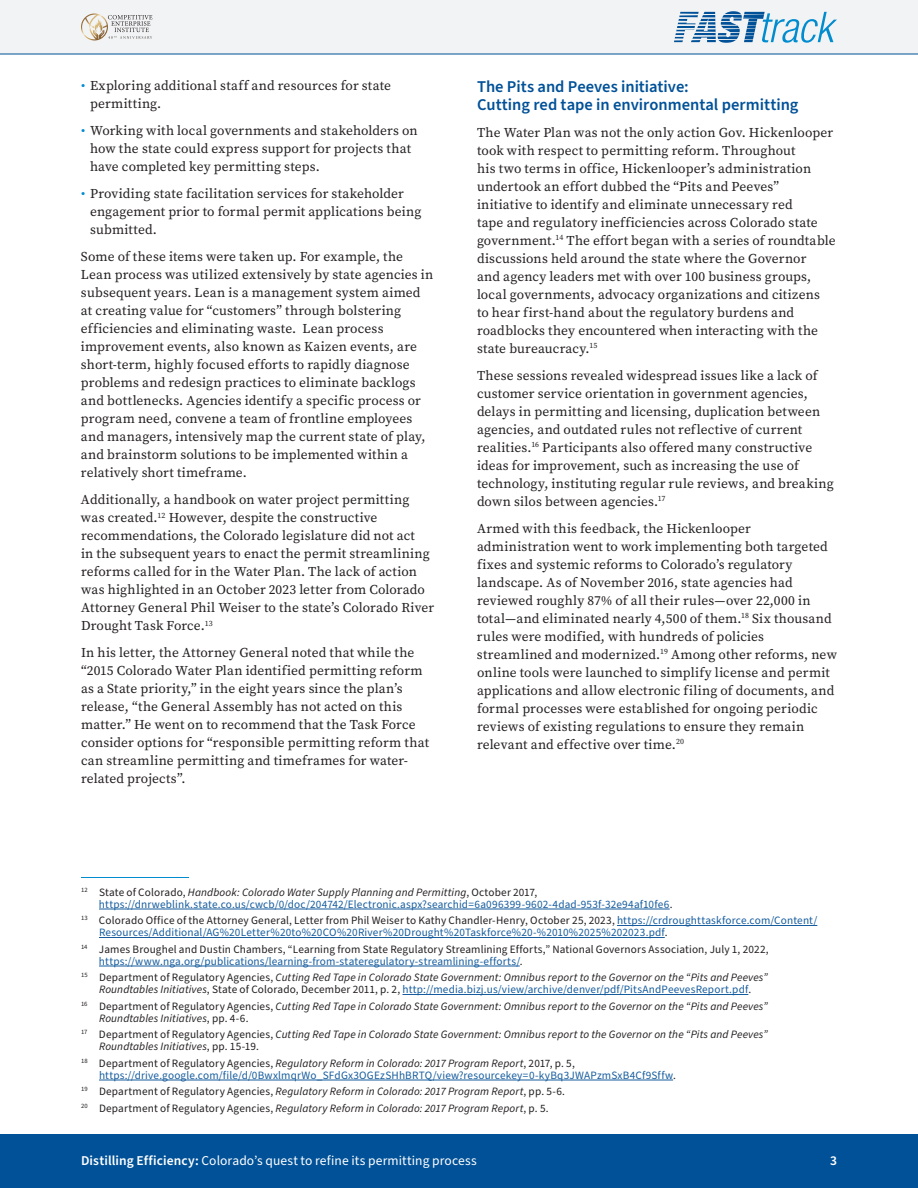
<style>
.page{position:relative;width:918px;height:1188px;background:#fff}
.page>*{position:absolute;margin:0;border:0;box-sizing:border-box;transform-origin:0 0}
.t1{font:600 16.5px/18px "Source Sans Pro";color:#015198}
.t2{font:13.5px/18px "Source Serif Pro";letter-spacing:.01em;color:#231f20}
.t3{font:13.5px "Source Sans Pro";letter-spacing:.01em;color:#fff}
.t4{font:600 13.5px "Source Sans Pro";color:#fff}
.Footnote_Text{font:italic 11.25px/12px "Source Sans Pro";letter-spacing:.01em;color:#231f20}
.Footnote_Text-2{font:11.25px/12px "Source Sans Pro";letter-spacing:.015em;color:#175d9e}
.Footnote_Text-3{font:11.25px/12px "Source Sans Pro";letter-spacing:.015em;color:#231f20}
.s1{color:#008ccf}
.s2{color:#231f20}
.s3{font-style:italic;color:#231f20}
.s4{color:#175d9e}
.s5{font-style:normal}
.s6{font-style:normal;color:#175d9e}
.s7{font-weight:600}
</style>
<div class="page">
<hr style="left:81px;top:877px;width:108px;height:1px;background:#008ccf">
<hr style="left:99px;top:909px;width:571px;height:1px;background:#175d9e">
<hr style="left:617px;top:925px;width:200px;height:1px;background:#175d9e">
<hr style="left:99px;top:937px;width:566px;height:1px;background:#175d9e">
<hr style="left:99px;top:966px;width:421px;height:1px;background:#175d9e">
<hr style="left:402px;top:994px;width:346px;height:1px;background:#175d9e">
<hr style="left:99px;top:1080px;width:574px;height:1px;background:#175d9e">
<div style="left:0;top:0;width:918px;height:54px;background:#f2f3f4"></div>
<div style="left:0;top:1134px;width:918px;height:54px;background:#015198"></div>
<svg style="left:81px;top:14px;width:72px;height:26px"></svg>
<svg style="left:674px;top:11px;width:163px;height:32px"></svg>
<p class="t2" style="left:90px;top:77px;width:303px;text-indent:-9px"><span class="s1">•</span> Exploring additional staff and resources for state permitting.</p>
<p class="t2" style="left:90px;top:122px;width:329px;text-indent:-9px"><span class="s1">•</span> Working with local governments and stakeholders on how the state could express support for projects that have completed key permitting steps.</p>
<p class="t2" style="left:90px;top:185px;width:333px;text-indent:-9px"><span class="s1">•</span> Providing state facilitation services for stakeholder engagement prior to formal permit applications being submitted.</p>
<p class="t2" style="left:81px;top:248px;width:354px">Some of these items were taken up. For example, the Lean process was utilized extensively by state agencies in subsequent years. Lean is a management system aimed at creating value for “customers” through bolstering efficiencies and eliminating waste. Lean process improvement events, also known as Kaizen events, are short-term, highly focused efforts to rapidly diagnose problems and redesign practices to eliminate backlogs and bottlenecks. Agencies identify a specific process or program need, convene a team of frontline employees and managers, intensively map the current state of play, and brainstorm solutions to be implemented within a relatively short timeframe.</p>
<p class="t2" style="left:81px;top:490px;width:355px">Additionally, a handbook on water project permitting was created.<sup>12</sup> However, despite the constructive recommendations, the Colorado legislature did not act<br>in the subsequent years to enact the permit streamlining reforms called for in the Water Plan. The lack of action was highlighted in an October 2023 letter from Colorado Attorney General Phil Weiser to the state’s Colorado River Drought Task Force.<sup>13</sup></p>
<p class="t2" style="left:81px;top:644px;width:350px">In his letter, the Attorney General noted that while the “2015 Colorado Water Plan identified permitting reform as a State priority,” in the eight years since the plan’s release, “the General Assembly has not acted on this matter.” He went on to recommend that the Task Force consider options for “responsible permitting reform that can streamline permitting and timeframes for water&shy;related projects”.</p>
<h1 class="t1" style="left:477px;top:78px;width:323px">The Pits and Peeves initiative:<br>Cutting red tape in environmental permitting</h1>
<p class="t2" style="left:477px;top:123px;width:360px">The Water Plan was not the only action Gov. Hickenlooper took with respect to permitting reform. Throughout<br>his two terms in office, Hickenlooper’s administration undertook an effort dubbed the “Pits and Peeves” initiative to identify and eliminate unnecessary red<br>tape and regulatory inefficiencies across Colorado state government.<sup>14</sup> The effort began with a series of roundtable discussions held around the state where the Governor<br>and agency leaders met with over 100 business groups, local governments, advocacy organizations and citizens<br>to hear first-hand about the regulatory burdens and roadblocks they encountered when interacting with the state bureaucracy.<sup>15</sup></p>
<p class="t2" style="left:477px;top:366px;width:358px">These sessions revealed widespread issues like a lack of customer service orientation in government agencies, delays in permitting and licensing, duplication between agencies, and outdated rules not reflective of current realities.<sup>16</sup> Participants also offered many constructive ideas for improvement, such as increasing the use of technology, instituting regular rule reviews, and breaking down silos between agencies.<sup>17</sup></p>
<p class="t2" style="left:477px;top:519px;width:362px">Armed with this feedback, the Hickenlooper administration went to work implementing both targeted fixes and systemic reforms to Colorado’s regulatory landscape. As of November 2016, state agencies had reviewed roughly 87% of all their rules—over 22,000 in total—and eliminated nearly 4,500 of them.<sup>18</sup> Six thousand rules were modified, with hundreds of policies streamlined and modernized.<sup>19</sup> Among other reforms, new online tools were launched to simplify license and permit applications and allow electronic filing of documents, and formal processes were established for ongoing periodic reviews of existing regulations to ensure they remain relevant and effective over time.<sup>20</sup></p>
<p class="Footnote_Text-2" style="left:99px;top:886px;width:575px;text-indent:-18px"><sup>12</sup> <span class="s2">State of Colorado,</span> <span class="s3">Handbook: Colorado Water Supply Planning and Permitting</span><span class="s2">, October 2017, </span>https://dnrweblink.state.co.us/cwcb/0/doc/204742/Electronic.aspx?searchid=6a096399-9602-4dad-953f-32e94af10fe6<span class="s2">.</span></p>
<p class="Footnote_Text-2" style="left:99px;top:915px;width:720px;text-indent:-18px"><sup>13</sup> <span class="s2">Colorado Office of the Attorney General, Letter from Phil Weiser to Kathy Chandler-Henry, October 25, 2023,</span> https://crdroughttaskforce.com/Content/<br>Resources/Additional/AG%20Letter%20to%20CO%20River%20Drought%20Taskforce%20-%2010%2025%202023.pdf<span class="s2">.</span></p>
<p class="Footnote_Text-3" style="left:99px;top:943px;width:671px;text-indent:-18px"><sup>14</sup> James Broughel and Dustin Chambers, “Learning from State Regulatory Streamlining Efforts,” National Governors Association, July 1, 2022, <span class="s4">https://www.nga.org/publications/learning-from-stateregulatory-streamlining-efforts/</span>.</p>
<p class="Footnote_Text" style="left:81px;top:972px;width:688px;text-align:center"><sup>15</sup> <span class="s5">Department of Regulatory Agencies,</span> Cutting Red Tape in Colorado State Government: Omnibus report to the Governor on the “Pits and Peeves”<br>Roundtables Initiatives<span class="s5">, State of Colorado, December 2011, p. 2,</span> <span class="s6">http://media.bizj.us/view/archive/denver/pdf/PitsAndPeevesReport.pdf</span><span class="s5">.</span></p>
<p class="Footnote_Text" style="left:99px;top:1000px;width:670px;text-indent:-18px"><sup>16</sup> <span class="s5">Department of Regulatory Agencies,</span> Cutting Red Tape in Colorado State Government: Omnibus report to the Governor on the “Pits and Peeves”<br>Roundtables Initiatives<span class="s5">, pp. 4-6.</span></p>
<p class="Footnote_Text" style="left:99px;top:1029px;width:670px;text-indent:-18px"><sup>17</sup> <span class="s5">Department of Regulatory Agencies,</span> Cutting Red Tape in Colorado State Government: Omnibus report to the Governor on the “Pits and Peeves”<br>Roundtables Initiatives<span class="s5">, pp. 15-19.</span></p>
<p class="Footnote_Text-2" style="left:99px;top:1057px;width:578px;text-indent:-18px"><sup>18</sup> <span class="s2">Department of Regulatory Agencies,</span> <span class="s3">Regulatory Reform in Colorado: 2017 Program Report</span><span class="s2">, 2017, p. 5, </span>https://drive.google.com/file/d/0BwxlmqrWo_SFdGx3OGEzSHhBRTQ/view?resourcekey=0-kyBq3JWAPzmSxB4Cf9Sffw<span class="s2">.</span></p>
<p class="Footnote_Text" style="left:81px;top:1086px;width:486px"><sup>19</sup> <span class="s5">Department of Regulatory Agencies,</span> Regulatory Reform in Colorado: 2017 Program Report<span class="s5">, pp. 5-6.</span></p>
<p class="Footnote_Text" style="left:81px;top:1102px;width:469px"><sup>20</sup> <span class="s5">Department of Regulatory Agencies,</span> Regulatory Reform in Colorado: 2017 Program Report<span class="s5">, p. 5.</span></p>
<p class="t3" style="left:81px;top:1152px;width:397px"><span class="s7">Distilling Efficiency:</span> Colorado’s quest to refine its permitting process</p>
<p class="t4" style="left:830px;top:1152px;width:8px">3</p>
</div>
